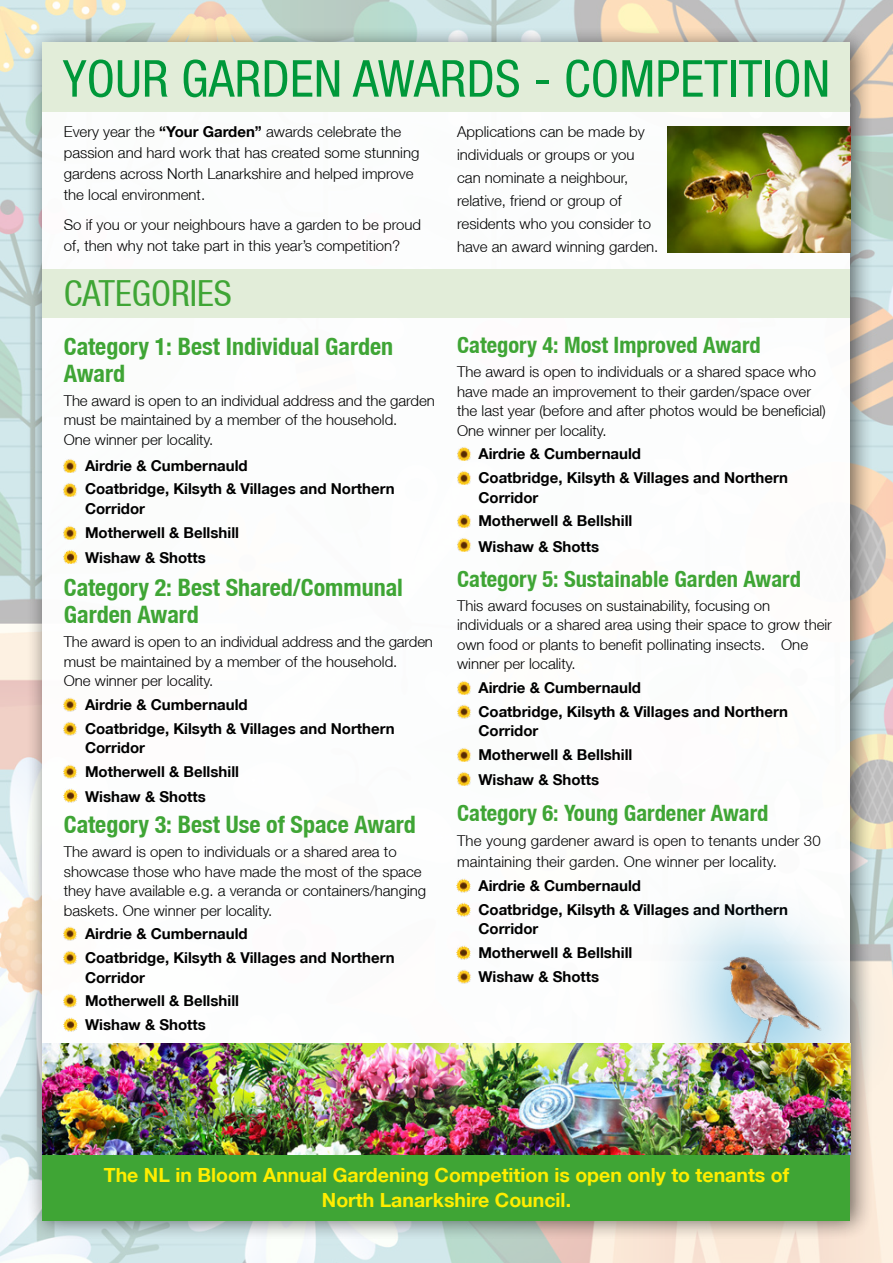
<style>
.page{position:relative;width:893px;height:1263px;background:#fff}
.page>*{position:absolute;margin:0;border:0;box-sizing:border-box;transform-origin:0 0}
.t1{font:condensed 51px "Helvetica Neue LT";letter-spacing:.005em;color:#00983a}
.BODY_TEXT{font:condensed 36px "Helvetica Neue LT";color:#3fa535}
.t2{font:700 condensed 24px/27px "Helvetica Neue LT";color:#3fa535}
.t3{font:700 condensed 22.5px "Helvetica Neue LT";color:#3fa535}
.t4{font:700 19.5px/24px "Helvetica Neue LT";color:#ffed00;text-align:center}
.BODY_TEXT-2{font:300 15px/19.5px "Helvetica Neue LT";color:#000}
.t5{font:700 15px/23.7px "Helvetica Neue LT";color:#000}
.s1{font-weight:700}
</style>
<div class="page">
<img style="left:0;top:0;width:893px;height:1263px">
<div style="left:25px;top:26px;width:849px;height:1215px;background:#000;opacity:.62"></div>
<div style="left:43px;top:43px;width:807px;height:1174px;background:#fff"></div>
<div style="left:43px;top:1154px;width:807px;height:66px;background:#3fa535"></div>
<img style="left:668px;top:126px;width:182px;height:126px">
<div style="left:43px;top:43px;width:807px;height:69px;background:#e2edd9"></div>
<div style="left:43px;top:270px;width:807px;height:48px;background:#e2edd9"></div>
<div style="left:641px;top:873px;width:252px;height:258px;background:#008ac9;opacity:.45"></div>
<img style="left:682px;top:950px;width:153px;height:93px">
<img style="left:43px;top:1043px;width:807px;height:111px">
<img style="left:457px;top:878px;width:14px;height:14px">
<img style="left:457px;top:902px;width:14px;height:14px">
<img style="left:457px;top:945px;width:14px;height:14px">
<img style="left:457px;top:970px;width:14px;height:13px">
<img style="left:457px;top:681px;width:14px;height:14px">
<img style="left:457px;top:705px;width:14px;height:13px">
<img style="left:457px;top:748px;width:14px;height:14px">
<img style="left:457px;top:772px;width:14px;height:14px">
<img style="left:457px;top:447px;width:14px;height:14px">
<img style="left:457px;top:471px;width:14px;height:14px">
<img style="left:457px;top:514px;width:14px;height:14px">
<img style="left:457px;top:538px;width:14px;height:14px">
<img style="left:64px;top:459px;width:13px;height:14px">
<img style="left:64px;top:483px;width:13px;height:14px">
<img style="left:64px;top:526px;width:13px;height:14px">
<img style="left:64px;top:550px;width:14px;height:14px">
<img style="left:64px;top:697px;width:13px;height:14px">
<img style="left:64px;top:722px;width:13px;height:13px">
<img style="left:64px;top:765px;width:13px;height:13px">
<img style="left:64px;top:788px;width:14px;height:14px">
<img style="left:64px;top:926px;width:13px;height:14px">
<img style="left:64px;top:950px;width:13px;height:14px">
<img style="left:64px;top:994px;width:13px;height:13px">
<img style="left:64px;top:1017px;width:14px;height:14px">
<h1 class="t1" style="left:63px;top:49px;width:769px">YOUR GARDEN AWARDS - COMPETITION</h1>
<p class="BODY_TEXT-2" style="left:64px;top:121px;width:357px;line-height:21px">Every year the <span class="s1">“Your Garden”</span> awards celebrate the passion and hard work that has created some stunning gardens across North Lanarkshire and helped improve the local environment.</p>
<p class="BODY_TEXT-2" style="left:64px;top:214px;width:359px;line-height:21px">So if you or your neighbours have a garden to be proud of, then why not take part in this year’s competition?</p>
<p class="BODY_TEXT" style="left:64px;top:273px;width:170px">CATEGORIES</p>
<h3 class="t2" style="left:64px;top:333px;width:331px">Category 1: Best Individual Garden<br>Award</h3>
<p class="BODY_TEXT-2" style="left:64px;top:390px;width:372px">The award is open to an individual address and the garden must be maintained by a member of the household.<br>One winner per locality.</p>
<p class="t5" style="left:85px;top:453px;width:311px">Airdrie &amp; Cumbernauld<br>Coatbridge, Kilsyth &amp; Villages and Northern</p>
<p class="t5" style="left:85px;top:496px;width:156px">Corridor<br>Motherwell &amp; Bellshill</p>
<p class="t5" style="left:85px;top:545px;width:122px">Wishaw &amp; Shotts</p>
<h3 class="t2" style="left:64px;top:574px;width:341px">Category 2: Best Shared/Communal<br>Garden Award</h3>
<p class="BODY_TEXT-2" style="left:64px;top:632px;width:371px">The award is open to an individual address and the garden must be maintained by a member of the household.<br>One winner per locality.</p>
<p class="t5" style="left:85px;top:692px;width:311px">Airdrie &amp; Cumbernauld<br>Coatbridge, Kilsyth &amp; Villages and Northern</p>
<p class="t5" style="left:85px;top:735px;width:156px">Corridor<br>Motherwell &amp; Bellshill</p>
<p class="t5" style="left:85px;top:784px;width:122px">Wishaw &amp; Shotts</p>
<h3 class="t2" style="left:64px;top:811px;width:354px">Category 3: Best Use of Space Award</h3>
<p class="BODY_TEXT-2" style="left:64px;top:842px;width:364px">The award is open to individuals or a shared area to showcase those who have made the most of the space they have available e.g. a veranda or containers/hanging baskets. One winner per locality.</p>
<p class="t5" style="left:85px;top:922px;width:311px">Airdrie &amp; Cumbernauld<br>Coatbridge, Kilsyth &amp; Villages and Northern</p>
<p class="t5" style="left:85px;top:965px;width:156px">Corridor<br>Motherwell &amp; Bellshill<br>Wishaw &amp; Shotts</p>
<p class="BODY_TEXT-2" style="left:457px;top:120px;width:203px;line-height:23px">Applications can be made by individuals or groups or you can nominate a neighbour, relative, friend or group of residents who you consider to have an award winning garden.</p>
<h3 class="t3" style="left:457px;top:332px;width:305px">Category 4: Most Improved Award</h3>
<p class="BODY_TEXT-2" style="left:457px;top:362px;width:370px">The award is open to individuals or a shared space who have made an improvement to their garden/space over the last year (before and after photos would be beneficial)<br>One winner per locality.</p>
<p class="t5" style="left:478px;top:442px;width:311px">Airdrie &amp; Cumbernauld<br>Coatbridge, Kilsyth &amp; Villages and Northern</p>
<p class="t5" style="left:478px;top:485px;width:156px">Corridor<br>Motherwell &amp; Bellshill</p>
<p class="t5" style="left:478px;top:534px;width:122px">Wishaw &amp; Shotts</p>
<h3 class="t3" style="left:457px;top:565px;width:345px">Category 5: Sustainable Garden Award</h3>
<p class="BODY_TEXT-2" style="left:457px;top:595px;width:376px">This award focuses on sustainability, focusing on individuals or a shared area using their space to grow their own food or plants to benefit pollinating insects. One winner per locality.</p>
<p class="t5" style="left:478px;top:676px;width:311px">Airdrie &amp; Cumbernauld<br>Coatbridge, Kilsyth &amp; Villages and Northern</p>
<p class="t5" style="left:478px;top:719px;width:156px">Corridor<br>Motherwell &amp; Bellshill</p>
<p class="t5" style="left:478px;top:768px;width:122px">Wishaw &amp; Shotts</p>
<h3 class="t3" style="left:457px;top:799px;width:313px">Category 6: Young Gardener Award</h3>
<p class="BODY_TEXT-2" style="left:457px;top:830px;width:365px;line-height:21px">The young gardener award is open to tenants under 30 maintaining their garden. One winner per locality.</p>
<p class="t5" style="left:478px;top:873px;width:311px">Airdrie &amp; Cumbernauld<br>Coatbridge, Kilsyth &amp; Villages and Northern</p>
<p class="t5" style="left:478px;top:917px;width:156px">Corridor<br>Motherwell &amp; Bellshill<br>Wishaw &amp; Shotts</p>
<h3 class="t4" style="left:104px;top:1163px;width:687px">The NL in Bloom Annual Gardening Competition is open only to tenants of<br>North Lanarkshire Council.</h3>
</div>
